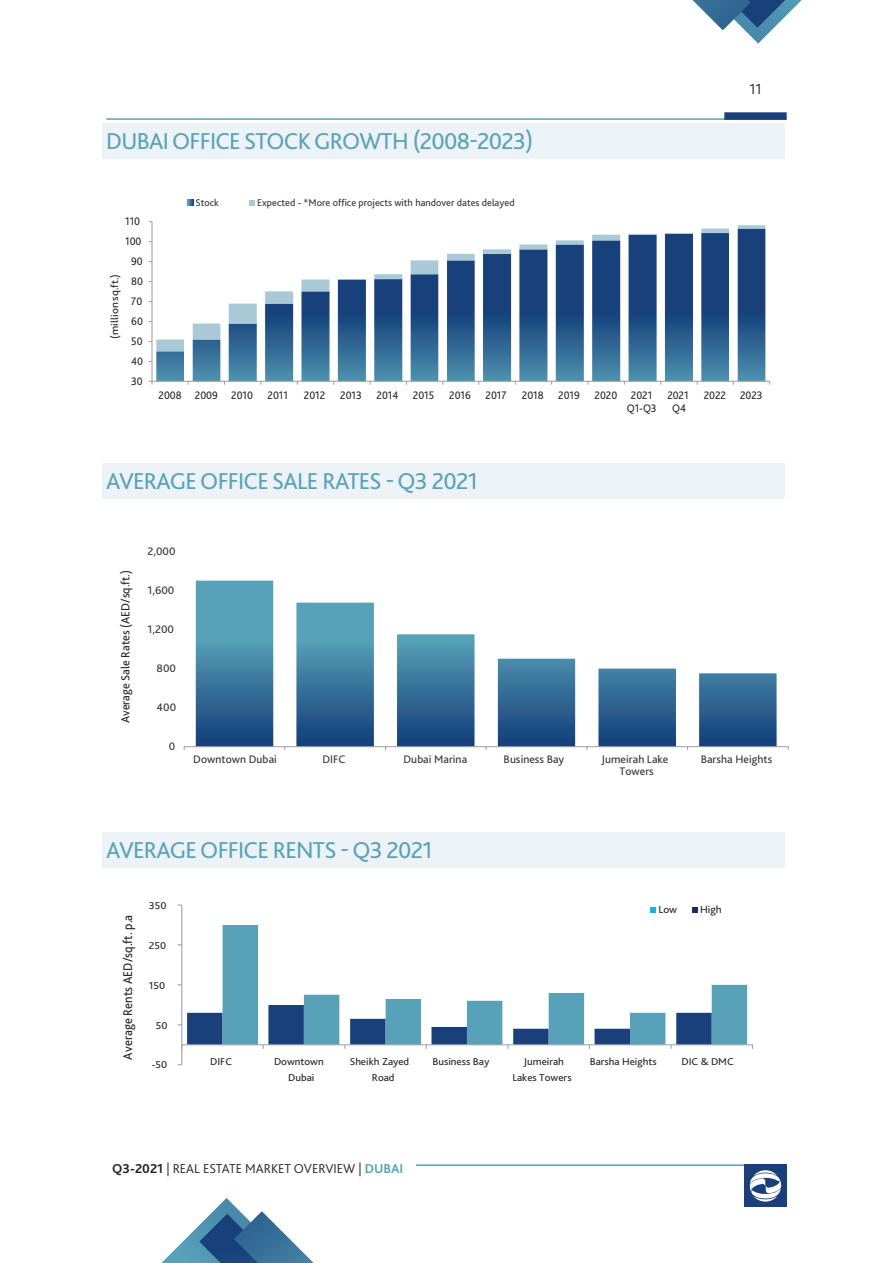
<style>
.page{position:relative;width:893px;height:1263px;background:#fff}
.page>*{position:absolute;margin:0;border:0;box-sizing:border-box;transform-origin:0 0}
.Chart-H1{font:24px "Bliss 2";letter-spacing:-.03em;color:#58a2b8}
.t1{font:300 15px "Bliss 2";color:#231f20}
.t2{font:300 13.5px "Bliss 2";color:#231f20}
.t3{font:13.35px "Bliss 2";color:#231f20;scale:.94 1}
.t4{font:12.3px "Bliss 2";color:#231f20}
.t5{font:11.4px/13.2px "Bliss 2";letter-spacing:-.02em;color:#231f20;scale:.93 1}
.t6{font:11.4px/12.3px "Bliss 2";color:#312f30;text-align:center}
.t7{font:10.65px "Bliss 2";letter-spacing:-.005em;color:#231f20;scale:1.08 1}
.t8{font:10.65px "Bliss 2";letter-spacing:-.005em;color:#231f20;scale:1.05 1}
.t9{font:10.35px/15.6px "Bliss 2";color:#231f20;text-align:center;scale:1.05 1}
.t10{font:10.2px "Bliss 2";color:#312f30}
.s1{font-weight:700}
.s2{font-weight:700;color:#58a2b8}
</style>
<div class="page">
<hr style="left:106px;top:118px;width:681px;height:2px;background:#58a2b8">
<div style="left:724px;top:112px;width:63px;height:8px;background:#19407b"></div>
<hr style="left:416px;top:1164px;width:371px;height:2px;background:#58a2b8">
<div style="left:744px;top:1164px;width:43px;height:43px;background:#19407b"></div>
<svg style="left:750px;top:1170px;width:31px;height:31px"></svg>
<svg style="left:161px;top:1198px;width:153px;height:65px"></svg>
<svg style="left:692px;top:0;width:110px;height:44px"></svg>
<div style="left:102px;top:123px;width:683px;height:36px;background:#ecf2f6"></div>
<svg style="left:188px;top:200px;width:5px;height:5px"></svg>
<svg style="left:249px;top:200px;width:6px;height:5px"></svg>
<svg style="left:156px;top:351px;width:609px;height:30px"></svg>
<svg style="left:156px;top:225px;width:609px;height:126px"></svg>
<hr style="left:152px;top:222px;width:1px;height:159px;background:#9b9ca0">
<hr style="left:152px;top:381px;width:618px;height:1px;background:#9b9ca0">
<div style="left:102px;top:832px;width:683px;height:36px;background:#ecf2f6"></div>
<svg style="left:651px;top:907px;width:5px;height:5px"></svg>
<svg style="left:692px;top:907px;width:6px;height:5px"></svg>
<svg style="left:223px;top:925px;width:524px;height:119px"></svg>
<hr style="left:181px;top:905px;width:1px;height:160px;background:#9b9ca0">
<hr style="left:182px;top:1044px;width:570px;height:1px;background:#9b9ca0">
<svg style="left:178px;top:1005px;width:534px;height:44px"></svg>
<div style="left:102px;top:463px;width:683px;height:36px;background:#ecf2f6"></div>
<svg style="left:196px;top:581px;width:581px;height:165px"></svg>
<hr style="left:184px;top:746px;width:604px;height:1px;background:#9b9ca0">
<p class="Chart-H1" style="left:106px;top:126px;width:428px">DUBAI OFFICE STOCK GROWTH (2008-2023)</p>
<p class="t5" style="left:125px;top:215px;width:17px">110</p>
<p class="t5" style="left:125px;top:235px;width:19px">100</p>
<p class="t7" style="left:108px;top:339px;width:61px;rotate:-90deg">(million sq.ft.)</p>
<p class="t5" style="left:131px;top:255px;width:14px">90</p>
<p class="t5" style="left:131px;top:275px;width:14px">80</p>
<p class="t5" style="left:131px;top:294px;width:13px">70</p>
<p class="t5" style="left:131px;top:314px;width:14px">60</p>
<p class="t5" style="left:131px;top:334px;width:14px">50</p>
<p class="t5" style="left:131px;top:354px;width:14px">40</p>
<p class="t5" style="left:131px;top:374px;width:14px">30</p>
<p class="t10" style="left:195px;top:196px;width:25px">Stock</p>
<p class="t10" style="left:257px;top:196px;width:259px">Expected - *More office projects with handover dates delayed</p>
<h2 class="t1" style="left:749px;top:79px;width:14px">11</h2>
<p class="t5" style="left:158px;top:388px;width:103px">2008 2009 2010</p>
<p class="t5" style="left:267px;top:388px;width:23px">2011</p>
<p class="t5" style="left:304px;top:388px;width:24px">2012</p>
<p class="t5" style="left:340px;top:388px;width:25px">2013</p>
<p class="t5" style="left:376px;top:388px;width:25px">2014</p>
<p class="t5" style="left:413px;top:388px;width:25px">2015</p>
<p class="t5" style="left:449px;top:388px;width:25px">2016</p>
<p class="t5" style="left:486px;top:388px;width:24px">2017</p>
<p class="t5" style="left:522px;top:388px;width:25px">2018</p>
<p class="t5" style="left:558px;top:388px;width:25px">2019</p>
<p class="t5" style="left:627px;top:388px;width:34px;text-indent:-32px">2020 2021<br>Q1-Q3</p>
<p class="t5" style="left:667px;top:388px;width:24px;text-align:center">2021<br>Q4</p>
<p class="t5" style="left:704px;top:388px;width:65px">2022 2023</p>
<p class="Chart-H1" style="left:106px;top:466px;width:373px">AVERAGE OFFICE SALE RATES - Q3 2021</p>
<p class="t4" style="left:118px;top:723px;width:155px;rotate:-90deg">Average Sale Rates (AED/sq.ft.)</p>
<p class="t6" style="left:147px;top:544px;width:30px">2,000</p>
<p class="t6" style="left:147px;top:584px;width:28px">1,600</p>
<p class="t6" style="left:147px;top:623px;width:28px">1,200</p>
<p class="t6" style="left:157px;top:662px;width:21px">800</p>
<p class="t6" style="left:157px;top:701px;width:21px">400</p>
<p class="t6" style="left:169px;top:740px;width:8px">0</p>
<p class="t6" style="left:193px;top:753px;width:85px">Downtown Dubai</p>
<p class="t6" style="left:322px;top:753px;width:25px">DIFC</p>
<p class="t6" style="left:403px;top:753px;width:65px">Dubai Marina</p>
<p class="t6" style="left:504px;top:753px;width:62px">Business Bay</p>
<p class="t6" style="left:602px;top:753px;width:68px">Jumeirah Lake<br>Towers</p>
<p class="t6" style="left:701px;top:753px;width:73px">Barsha Heights</p>
<p class="Chart-H1" style="left:106px;top:835px;width:328px">AVERAGE OFFICE RENTS - Q3 2021</p>
<p class="t3" style="left:120px;top:1059px;width:156px;rotate:-90deg">Average Rents AED/sq.ft. p.a</p>
<p class="t9" style="left:149px;top:897px;width:18px">350</p>
<p class="t9" style="left:149px;top:937px;width:18px">250</p>
<p class="t9" style="left:149px;top:977px;width:17px">150</p>
<p class="t9" style="left:156px;top:1017px;width:13px">50</p>
<p class="t9" style="left:152px;top:1057px;width:16px">-50</p>
<p class="t8" style="left:658px;top:903px;width:19px">Low</p>
<p class="t8" style="left:700px;top:903px;width:22px">High</p>
<p class="t9" style="left:210px;top:1053px;width:22px">DIFC</p>
<p class="t9" style="left:274px;top:1053px;width:49px">Downtown<br>Dubai</p>
<p class="t9" style="left:372px;top:1053px;width:37px;text-align:left;text-indent:-22px">Sheikh Zayed<br>Road</p>
<p class="t9" style="left:432px;top:1053px;width:56px">Business Bay</p>
<p class="t9" style="left:512px;top:1053px;width:58px">Jumeirah<br>Lakes Towers</p>
<p class="t9" style="left:590px;top:1053px;width:65px">Barsha Heights</p>
<p class="t9" style="left:681px;top:1053px;width:51px">DIC &amp; DMC</p>
<h3 class="t2" style="left:112px;top:1160px;width:293px"><span class="s1">Q3-2021</span> | REAL ESTATE MARKET OVERVIEW | <span class="s2">DUBAI</span></h3>
</div>
